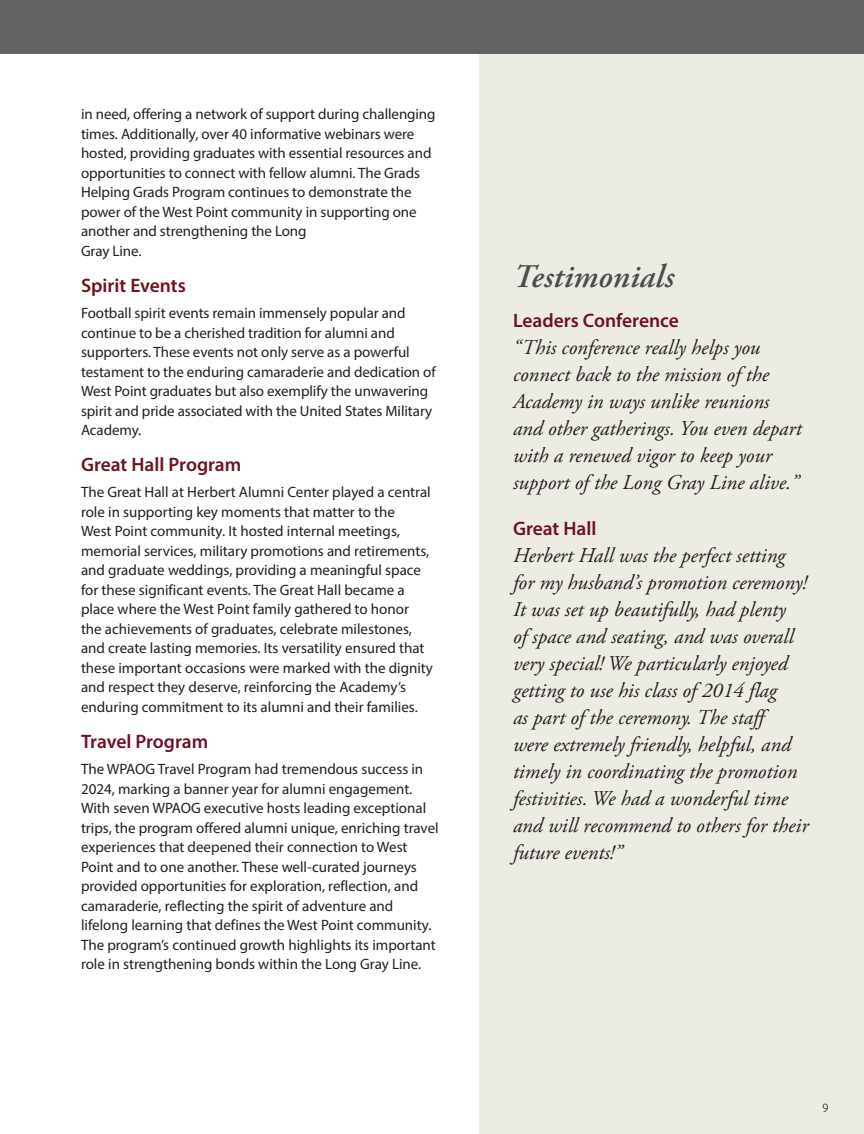
<style>
.page{position:relative;width:864px;height:1134px;background:#fff}
.page>*{position:absolute;margin:0;border:0;box-sizing:border-box;transform-origin:0 0}
.Subs_para_style{font:italic 600 33px "Adobe Garamond Pro";letter-spacing:.005em;color:#4b4c4d}
.Body_copy_para_style{font:italic 21px/27px "Adobe Garamond Pro";color:#231f20}
.Body_copy_para_style_plus_spacing{font:600 19.5px "Myriad Pro";color:#6f1122}
.Body_copy_para_style-2{font:15px/19.5px "Myriad Pro";color:#231f20}
.t1{font:300 12px "Unit Pro";color:#231f20}
</style>
<div class="page">
<div style="left:479px;top:0;width:385px;height:1134px;background:#edece4"></div>
<div style="left:0;top:0;width:864px;height:54px;background:#636366"></div>
<p class="Body_copy_para_style-2" style="left:81px;top:104px;width:356px">in need, offering a network of support during challenging times. Additionally, over 40 informative webinars were hosted, providing graduates with essential resources and opportunities to connect with fellow alumni. The Grads Helping Grads Program continues to demonstrate the power of the West Point community in supporting one another and strengthening the Long<br>Gray Line.</p>
<p class="Body_copy_para_style_plus_spacing" style="left:81px;top:273px;width:106px">Spirit Events</p>
<p class="Body_copy_para_style-2" style="left:81px;top:303px;width:356px">Football spirit events remain immensely popular and continue to be a cherished tradition for alumni and supporters. These events not only serve as a powerful testament to the enduring camaraderie and dedication of West Point graduates but also exemplify the unwavering spirit and pride associated with the United States Military Academy.</p>
<p class="Body_copy_para_style_plus_spacing" style="left:81px;top:452px;width:162px">Great Hall Program</p>
<p class="Body_copy_para_style-2" style="left:81px;top:482px;width:354px">The Great Hall at Herbert Alumni Center played a central role in supporting key moments that matter to the<br>West Point community. It hosted internal meetings, memorial services, military promotions and retirements, and graduate weddings, providing a meaningful space for these significant events. The Great Hall became a place where the West Point family gathered to honor the achievements of graduates, celebrate milestones, and create lasting memories. Its versatility ensured that these important occasions were marked with the dignity and respect they deserve, reinforcing the Academy’s enduring commitment to its alumni and their families.</p>
<p class="Body_copy_para_style_plus_spacing" style="left:81px;top:729px;width:129px">Travel Program</p>
<p class="Body_copy_para_style-2" style="left:81px;top:759px;width:359px">The WPAOG Travel Program had tremendous success in 2024, marking a banner year for alumni engagement.<br>With seven WPAOG executive hosts leading exceptional trips, the program offered alumni unique, enriching travel experiences that deepened their connection to West Point and to one another. These well-curated journeys provided opportunities for exploration, reflection, and camaraderie, reflecting the spirit of adventure and lifelong learning that defines the West Point community.<br>The program’s continued growth highlights its important role in strengthening bonds within the Long Gray Line.</p>
<p class="Subs_para_style" style="left:513px;top:257px;width:163px">Testimonials</p>
<p class="Body_copy_para_style_plus_spacing" style="left:513px;top:308px;width:167px">Leaders Conference</p>
<p class="Body_copy_para_style" style="left:513px;top:334px;width:290px">“This conference really helps you connect back to the mission of the Academy in ways unlike reunions and other gatherings. You even depart with a renewed vigor to keep your support of the Long Gray Line alive.”</p>
<p class="Body_copy_para_style_plus_spacing" style="left:513px;top:516px;width:85px">Great Hall</p>
<p class="Body_copy_para_style" style="left:513px;top:543px;width:297px">Herbert Hall was the perfect setting for my husband’s promotion ceremony!<br>It was set up beautifully, had plenty<br>of space and seating, and was overall very special! We particularly enjoyed getting to use his class of 2014 flag<br>as part of the ceremony. The staff<br>were extremely friendly, helpful, and timely in coordinating the promotion festivities. We had a wonderful time and will recommend to others for their future events!”</p>
<p class="t1" style="left:822px;top:1100px;width:8px">9</p>
</div>
